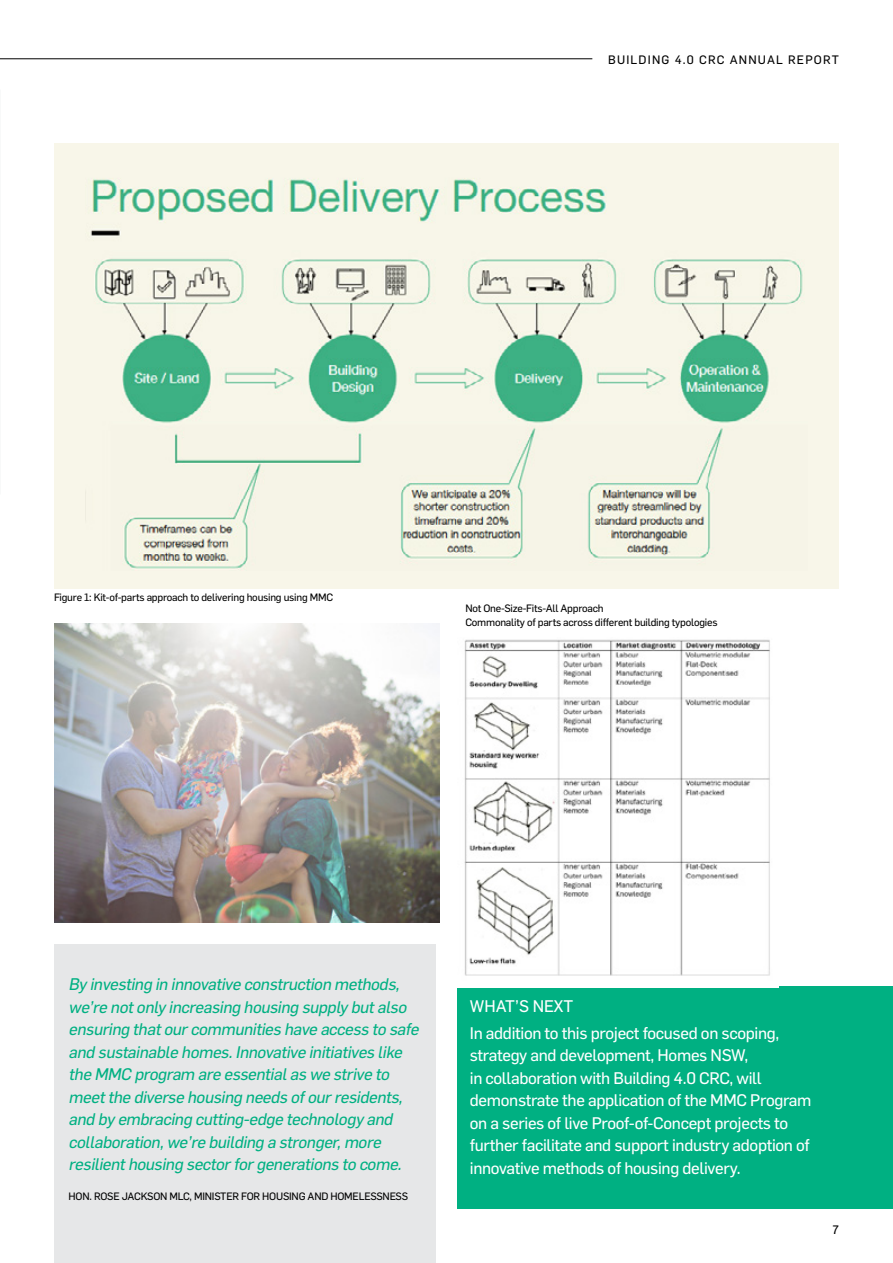
<style>
.page{position:relative;width:893px;height:1263px;background:#fff}
.page>*{position:absolute;margin:0;border:0;box-sizing:border-box;transform-origin:0 0}
.t1{font:italic 16.5px/22.5px "Flama Basic";color:#00b082}
.t2{font:16.5px/22.5px "Flama Basic";letter-spacing:-.02em;color:#fff}
.t3{font:16.5px "Flama Basic";color:#fff}
.t4{font:12px "Flama Basic";letter-spacing:.1em;color:#000}
.t5{font:10.5px/13.5px "Flama Basic";letter-spacing:-.02em;color:#000}
</style>
<div class="page">
<hr style="left:0;top:58px;width:592px;height:1px;background:#000">
<div style="left:54px;top:944px;width:382px;height:319px;background:#e6e7e8"></div>
<div style="left:457px;top:986px;width:436px;height:223px;background:#00b082"></div>
<div style="left:54px;top:143px;width:785px;height:446px;background:#f8f6e9"></div>
<img style="left:91px;top:178px;width:712px;height:391px">
<img style="left:54px;top:623px;width:385px;height:300px">
<img style="left:457px;top:639px;width:322px;height:348px">
<p class="t4" style="left:608px;top:50px;width:232px">BUILDING 4.0 CRC ANNUAL REPORT</p>
<p class="t5" style="left:54px;top:590px;width:281px">Figure 1: Kit-of-parts approach to delivering housing using MMC</p>
<p class="t5" style="left:465px;top:601px;width:254px">Not One-Size-Fits-All Approach<br>Commonality of parts across different building typologies</p>
<p class="t1" style="left:69px;top:972px;width:356px">Byinvesting in innovative construction methods, we’re notonlyincreasing housing supplybutalso ensuring thatourcommunitieshave accessto safe and sustainable homes.Innovative initiativeslike the MMC program are essentialaswe strive to meetthe diverse housing needsofourresidents, and byembracing cutting-edge technologyand collaboration,we’re building a stronger,more resilienthousing sectorforgenerationsto come.</p>
<p class="t5" style="left:69px;top:1188px;width:341px">HON. ROSE JACKSON MLC, MINISTER FOR HOUSING AND HOMELESSNESS</p>
<p class="t3" style="left:470px;top:994px;width:105px">WHAT’S NEXT</p>
<p class="t2" style="left:470px;top:1021px;width:343px">In addition to this project focused on scoping, strategy and development, Homes NSW,<br>in collaboration with Building 4.0 CRC, will demonstrate the application of the MMC Program on a series of live Proof-of-Concept projects to further facilitate and support industry adoption of innovative methods of housing delivery.</p>
<p class="t4" style="left:832px;top:1221px;width:8px">7</p>
</div>
